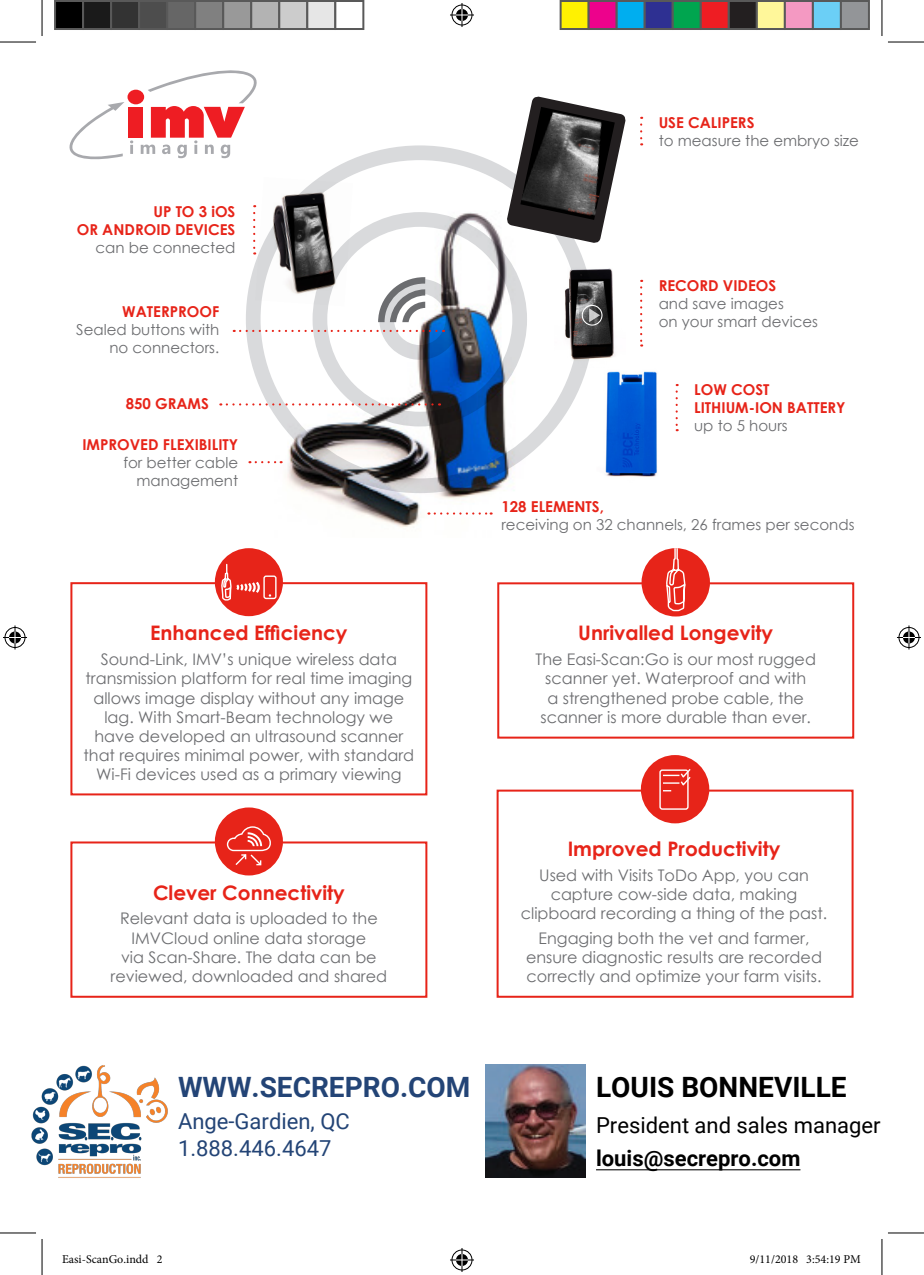
<style>
.page{position:relative;width:924px;height:1275px;background:#fff}
.page>*{position:absolute;margin:0;border:0;box-sizing:border-box;transform-origin:0 0}
.t1{font:700 28px "Roboto";color:#234476}
.t2{font:700 28px "Roboto";color:#000}
.t3{font:700 22px/33px "Roboto";color:#000}
.t4{font:22px/27.4px "Roboto";color:#234476}
.t5{font:700 20px "Century Gothic";color:#e72419}
.t6{font:16px/19.2px "Century Gothic";color:#6c6d70;text-align:center}
.t7{font:15px/18px "Century Gothic";color:#6c6d70}
.t8{font:700 15px "Century Gothic";color:#e72419}
.t9{font:12px "Minion Pro";color:#000}
.s1{font-weight:700;color:#e72419}
.s2{font-weight:400}
</style>
<div class="page">
<div style="left:497px;top:582px;width:356px;height:156px;border:2px solid #e72419"></div>
<div style="left:641px;top:548px;width:68px;height:68px;background:#e72419;border-radius:50%"></div>
<svg style="left:665px;top:548px;width:20px;height:68px"></svg>
<svg style="left:246px;top:145px;width:341px;height:319px"></svg>
<img style="left:274px;top:197px;width:265px;height:330px">
<svg style="left:505px;top:96px;width:121px;height:148px"></svg>
<img style="left:520px;top:107px;width:94px;height:113px">
<img style="left:255px;top:177px;width:97px;height:129px">
<img style="left:605px;top:371px;width:52px;height:106px">
<div style="left:70px;top:582px;width:357px;height:213px;border:2px solid #e72419"></div>
<div style="left:215px;top:548px;width:68px;height:68px;background:#e72419;border-radius:50%"></div>
<div style="left:263px;top:575px;width:13px;height:24px;border:1px solid #fff;border-radius:2px"></div>
<svg style="left:220px;top:548px;width:39px;height:54px"></svg>
<div style="left:70px;top:841px;width:357px;height:156px;border:2px solid #e72419"></div>
<div style="left:215px;top:807px;width:68px;height:68px;background:#e72419;border-radius:50%"></div>
<svg style="left:226px;top:826px;width:45px;height:40px"></svg>
<div style="left:496px;top:789px;width:357px;height:208px;border:2px solid #e72419"></div>
<div style="left:640px;top:755px;width:69px;height:68px;background:#e72419;border-radius:50%"></div>
<svg style="left:659px;top:769px;width:32px;height:41px"></svg>
<img style="left:554px;top:258px;width:61px;height:109px">
<svg style="left:589px;top:308px;width:10px;height:14px"></svg>
<div style="left:581px;top:305px;width:21px;height:21px;border:1px solid #fff;border-radius:50%"></div>
<svg style="left:253px;top:213px;width:2px;height:41px"></svg>
<svg style="left:640px;top:280px;width:2px;height:66px"></svg>
<svg style="left:640px;top:117px;width:2px;height:28px"></svg>
<svg style="left:675px;top:384px;width:2px;height:47px"></svg>
<svg style="left:428px;top:512px;width:63px;height:2px"></svg>
<svg style="left:249px;top:461px;width:32px;height:2px"></svg>
<svg style="left:227px;top:403px;width:213px;height:2px"></svg>
<svg style="left:240px;top:330px;width:204px;height:2px"></svg>
<div style="left:128px;top:107px;width:15px;height:31px;background:#ee1d23"></div>
<svg style="left:127px;top:90px;width:17px;height:14px"></svg>
<svg style="left:69px;top:102px;width:55px;height:58px"></svg>
<svg style="left:130px;top:70px;width:128px;height:88px"></svg>
<hr style="left:0;top:42px;width:36px;height:1px;background:#000">
<hr style="left:887px;top:42px;width:36px;height:1px;background:#000">
<hr style="left:0;top:1232px;width:36px;height:1px;background:#000">
<hr style="left:887px;top:1232px;width:36px;height:1px;background:#000">
<hr style="left:42px;top:0;width:1px;height:36px;background:#000">
<hr style="left:42px;top:1239px;width:1px;height:36px;background:#000">
<hr style="left:881px;top:0;width:1px;height:36px;background:#000">
<hr style="left:881px;top:1239px;width:1px;height:36px;background:#000">
<svg style="left:450px;top:3px;width:24px;height:24px"></svg>
<svg style="left:450px;top:1248px;width:24px;height:24px"></svg>
<svg style="left:3px;top:625px;width:24px;height:24px"></svg>
<svg style="left:897px;top:625px;width:23px;height:24px"></svg>
<div style="left:55px;top:1px;width:28px;height:28px;background:#000"></div>
<div style="left:54px;top:0;width:30px;height:30px;border:2px solid #595959"></div>
<div style="left:83px;top:1px;width:28px;height:28px;background:#1a1a1a"></div>
<div style="left:82px;top:0;width:30px;height:30px;border:2px solid #595959"></div>
<div style="left:111px;top:1px;width:28px;height:28px;background:#333"></div>
<div style="left:110px;top:0;width:30px;height:30px;border:2px solid #595959"></div>
<div style="left:139px;top:1px;width:28px;height:28px;background:#4d4d4d"></div>
<div style="left:138px;top:0;width:30px;height:30px;border:2px solid #595959"></div>
<div style="left:167px;top:1px;width:28px;height:28px;background:#666"></div>
<div style="left:166px;top:0;width:30px;height:30px;border:2px solid #595959"></div>
<div style="left:195px;top:1px;width:28px;height:28px;background:#808080"></div>
<div style="left:194px;top:0;width:30px;height:30px;border:2px solid #595959"></div>
<div style="left:223px;top:1px;width:28px;height:28px;background:#999"></div>
<div style="left:222px;top:0;width:30px;height:30px;border:2px solid #595959"></div>
<div style="left:251px;top:1px;width:28px;height:28px;background:#b3b3b3"></div>
<div style="left:250px;top:0;width:30px;height:30px;border:2px solid #595959"></div>
<div style="left:279px;top:1px;width:28px;height:28px;background:#ccc"></div>
<div style="left:278px;top:0;width:30px;height:30px;border:2px solid #595959"></div>
<div style="left:307px;top:1px;width:28px;height:28px;background:#e6e6e6"></div>
<div style="left:306px;top:0;width:30px;height:30px;border:2px solid #595959"></div>
<div style="left:334px;top:0;width:30px;height:30px;border:2px solid #595959"></div>
<div style="left:560px;top:1px;width:28px;height:28px;background:#fff101"></div>
<div style="left:559px;top:0;width:30px;height:30px;border:2px solid #595959"></div>
<div style="left:588px;top:1px;width:28px;height:28px;background:#ed028c"></div>
<div style="left:587px;top:0;width:30px;height:30px;border:2px solid #595959"></div>
<div style="left:616px;top:1px;width:28px;height:28px;background:#00aeef"></div>
<div style="left:615px;top:0;width:30px;height:30px;border:2px solid #595959"></div>
<div style="left:644px;top:1px;width:28px;height:28px;background:#2e3092"></div>
<div style="left:643px;top:0;width:30px;height:30px;border:2px solid #595959"></div>
<div style="left:672px;top:1px;width:28px;height:28px;background:#00a54f"></div>
<div style="left:671px;top:0;width:30px;height:30px;border:2px solid #595959"></div>
<div style="left:700px;top:1px;width:28px;height:28px;background:#ee1d23"></div>
<div style="left:699px;top:0;width:30px;height:30px;border:2px solid #595959"></div>
<div style="left:728px;top:1px;width:28px;height:28px;background:#231f20"></div>
<div style="left:727px;top:0;width:30px;height:30px;border:2px solid #595959"></div>
<div style="left:756px;top:1px;width:28px;height:28px;background:#fff79a"></div>
<div style="left:755px;top:0;width:30px;height:30px;border:2px solid #595959"></div>
<div style="left:784px;top:1px;width:28px;height:28px;background:#f499c2"></div>
<div style="left:783px;top:0;width:30px;height:30px;border:2px solid #595959"></div>
<div style="left:812px;top:1px;width:28px;height:28px;background:#6bcff6"></div>
<div style="left:811px;top:0;width:30px;height:30px;border:2px solid #595959"></div>
<div style="left:840px;top:1px;width:28px;height:28px;background:#939598"></div>
<div style="left:839px;top:0;width:30px;height:30px;border:2px solid #595959"></div>
<img style="left:31px;top:1065px;width:137px;height:113px">
<img style="left:485px;top:1064px;width:100px;height:113px">
<hr style="left:595px;top:1169px;width:205px;height:1px;background:#000">
<p class="t8" style="left:153px;top:201px;width:83px">UP TO 3 iOS</p>
<p class="t8" style="left:77px;top:219px;width:160px">OR ANDROID DEVICES</p>
<p class="t7" style="left:95px;top:239px;width:141px">can be connected</p>
<p class="t8" style="left:122px;top:301px;width:98px">WATERPROOF</p>
<p class="t7" style="left:76px;top:321px;width:144px;text-align:right">Sealed buttons with no connectors.</p>
<p class="t8" style="left:126px;top:392px;width:85px">850 GRAMS</p>
<p class="t7" style="left:82px;top:435px;width:157px;text-align:right"><span class="s1">IMPROVED FLEXIBILITY </span>for better cable management</p>
<p class="t7" style="left:658px;top:113px;width:202px"><span class="s1">USE CALIPERS<br></span>to measure the embryo size</p>
<p class="t8" style="left:658px;top:275px;width:119px">RECORD VIDEOS</p>
<p class="t7" style="left:658px;top:295px;width:161px">and save images<br>on your smart devices</p>
<p class="t8" style="left:693px;top:378px;width:77px">LOW COST</p>
<p class="t8" style="left:693px;top:396px;width:153px">LITHIUM-ION BATTERY</p>
<p class="t7" style="left:693px;top:416px;width:95px">up to 5 hours</p>
<p class="t7" style="left:501px;top:497px;width:354px"><span class="s1">128 ELEMENTS,<br></span>receiving on 32 channels, 26 frames per seconds</p>
<p class="t5" style="left:150px;top:618px;width:199px">Enhanced Efficiency</p>
<p class="t6" style="left:83px;top:649px;width:332px">Sound-Link, IMV’s unique wireless data transmission platform for real time imaging allows image display without any image lag. With Smart-Beam technology we have developed an ultrasound scanner that requires minimal power, with standard Wi-Fi devices used as a primary viewing</p>
<p class="t5" style="left:153px;top:877px;width:193px">Clever Connectivity</p>
<p class="t6" style="left:111px;top:908px;width:278px">Relevant data is uploaded to the<br>IMVCloud online data storage<br>via Scan-Share. The data can be reviewed, downloaded and shared</p>
<h1 class="t1" style="left:178px;top:1067px;width:294px">WWW.SECREPRO.COM</h1>
<h2 class="t4" style="left:178px;top:1106px;width:173px">Ange-Gardien, QC<br>1.888.446.4647</h2>
<p class="t5" style="left:578px;top:618px;width:196px">Unrivalled Longevity</p>
<p class="t6" style="left:535px;top:649px;width:282px">The Easi-Scan:Go is our most rugged scanner yet. Waterproof and with<br>a strengthened probe cable, the scanner is more durable than ever.</p>
<p class="t5" style="left:567px;top:833px;width:214px">Improved Productivity</p>
<p class="t6" style="left:520px;top:865px;width:308px">Used with Visits ToDo App, you can capture cow-side data, making clipboard recording a thing of the past.</p>
<p class="t6" style="left:526px;top:928px;width:297px">Engaging both the vet and farmer, ensure diagnostic results are recorded correctly and optimize your farm visits.</p>
<h1 class="t2" style="left:595px;top:1067px;width:252px">LOUIS BONNEVILLE</h1>
<h2 class="t3" style="left:595px;top:1107px;width:286px"><span class="s2">President</span> <span class="s2">and sales manager </span>louis@secrepro.com</h2>
<p class="t9" style="left:62px;top:1251px;width:102px">Easi-ScanGo.indd 2</p>
<p class="t9" style="left:749px;top:1251px;width:112px">9/11/2018 3:54:19 PM</p>
</div>
